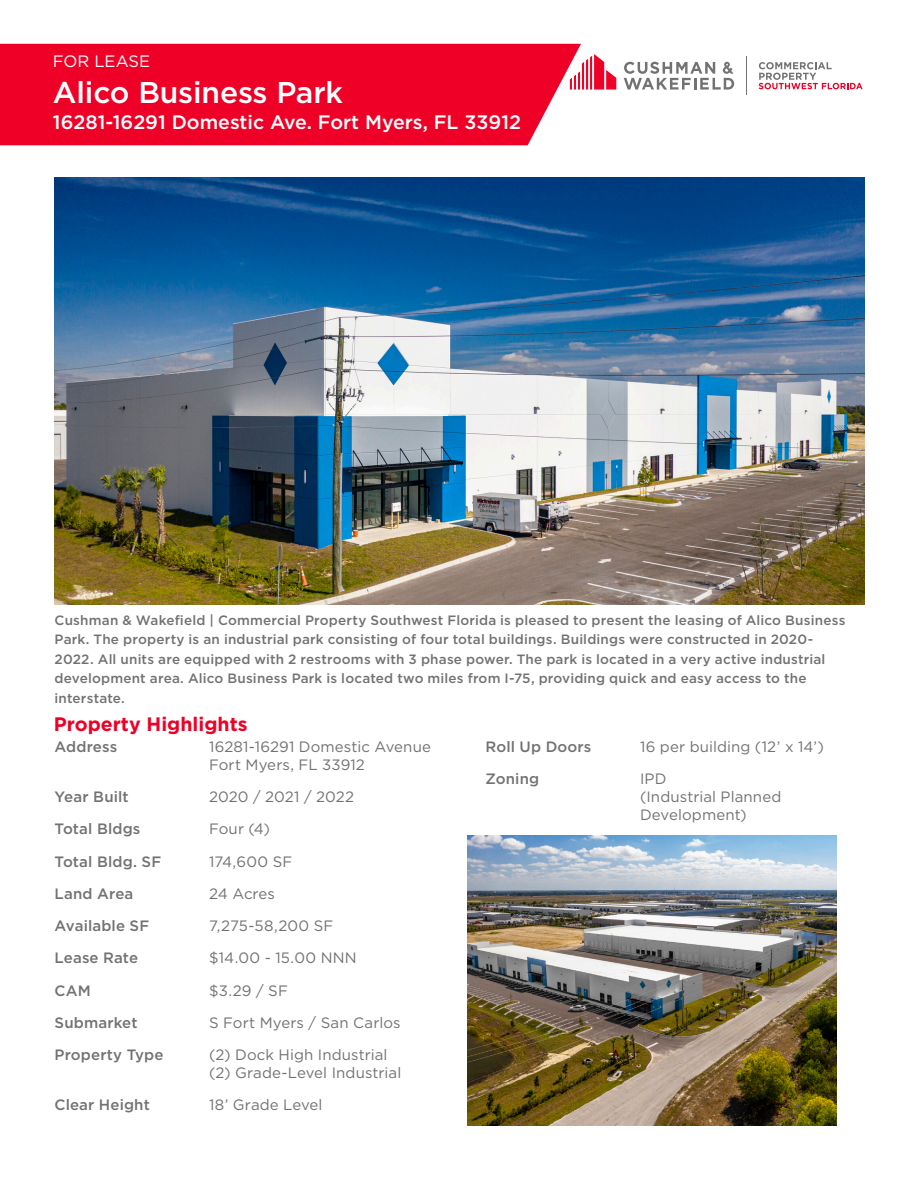
<style>
.page{position:relative;width:918px;height:1188px;background:#fff}
.page>*{position:absolute;margin:0;border:0;box-sizing:border-box;transform-origin:0 0}
.Property_Name___Address{font:500 30px "Gotham";letter-spacing:-.005em;color:#fff}
.Property_Name___Address-2{font:500 19.5px "Gotham";color:#fff}
.Section_Head_-_red{font:700 19.5px "Gotham";color:#ef0027}
.Banner_Callout_Text{font:16.5px "Gotham";color:#fff}
.Table_text_-_small{font:15px/18px "Gotham";letter-spacing:.01em;color:#717271}
.Table_text_-_small-2{font:500 15px "Gotham";letter-spacing:.01em;color:#717271}
.Table_text_-_small-3{font:500 13.5px/19.5px "Gotham";letter-spacing:.015em;color:#717271}
</style>
<div class="page">
<hr style="left:746px;top:56px;width:1px;height:39px;background:#717271">
<svg style="left:582px;top:54px;width:34px;height:36px"></svg>
<svg style="left:624px;top:62px;width:110px;height:28px"></svg>
<svg style="left:759px;top:62px;width:104px;height:27px"></svg>
<img style="left:55px;top:177px;width:810px;height:428px">
<div style="left:0;top:44px;width:581px;height:101px;background:#ef0027"></div>
<img style="left:468px;top:835px;width:369px;height:290px">
<p class="Banner_Callout_Text" style="left:53px;top:51px;width:99px">FOR LEASE</p>
<p class="Property_Name___Address" style="left:53px;top:73px;width:292px">Alico Business Park</p>
<p class="Property_Name___Address-2" style="left:53px;top:109px;width:470px">16281-16291 Domestic Ave. Fort Myers, FL 33912</p>
<p class="Table_text_-_small-3" style="left:55px;top:610px;width:792px">Cushman &amp; Wakefield | Commercial Property Southwest Florida is pleased to present the leasing of Alico Business Park. The property is an industrial park consisting of four total buildings. Buildings were constructed in 2020- 2022. All units are equipped with 2 restrooms with 3 phase power. The park is located in a very active industrial development area. Alico Business Park is located two miles from I-75, providing quick and easy access to the interstate.</p>
<p class="Section_Head_-_red" style="left:54px;top:711px;width:195px">Property Highlights</p>
<p class="Table_text_-_small-2" style="left:55px;top:737px;width:64px">Address</p>
<p class="Table_text_-_small" style="left:209px;top:737px;width:223px">16281-16291 Domestic Avenue</p>
<p class="Table_text_-_small" style="left:209px;top:755px;width:157px">Fort Myers, FL 33912</p>
<p class="Table_text_-_small-2" style="left:55px;top:787px;width:76px">Year Built</p>
<p class="Table_text_-_small" style="left:209px;top:788px;width:147px">2020 / 2021 / 2022</p>
<p class="Table_text_-_small-2" style="left:55px;top:819px;width:87px">Total Bldgs</p>
<p class="Table_text_-_small" style="left:209px;top:820px;width:62px">Four (4)</p>
<p class="Table_text_-_small-2" style="left:55px;top:852px;width:108px">Total Bldg. SF</p>
<p class="Table_text_-_small" style="left:209px;top:852px;width:85px">174,600 SF</p>
<p class="Table_text_-_small-2" style="left:55px;top:884px;width:80px">Land Area</p>
<p class="Table_text_-_small" style="left:209px;top:884px;width:67px">24 Acres</p>
<p class="Table_text_-_small-2" style="left:55px;top:916px;width:96px">Available SF</p>
<p class="Table_text_-_small" style="left:209px;top:917px;width:126px">7,275-58,200 SF</p>
<p class="Table_text_-_small-2" style="left:55px;top:948px;width:85px">Lease Rate</p>
<p class="Table_text_-_small" style="left:209px;top:949px;width:149px">$14.00 - 15.00 NNN</p>
<p class="Table_text_-_small-2" style="left:55px;top:981px;width:38px">CAM</p>
<p class="Table_text_-_small" style="left:209px;top:981px;width:80px">$3.29 / SF</p>
<p class="Table_text_-_small-2" style="left:55px;top:1013px;width:84px">Submarket</p>
<p class="Table_text_-_small" style="left:209px;top:1013px;width:193px">S Fort Myers / San Carlos</p>
<p class="Table_text_-_small-2" style="left:55px;top:1045px;width:110px">Property Type</p>
<p class="Table_text_-_small" style="left:209px;top:1046px;width:180px">(2) Dock High Industrial</p>
<p class="Table_text_-_small" style="left:209px;top:1064px;width:194px">(2) Grade-Level Industrial</p>
<p class="Table_text_-_small-2" style="left:55px;top:1095px;width:97px">Clear Height</p>
<p class="Table_text_-_small" style="left:209px;top:1096px;width:115px">18’ Grade Level</p>
<p class="Table_text_-_small-2" style="left:486px;top:737px;width:107px">Roll Up Doors</p>
<p class="Table_text_-_small" style="left:640px;top:737px;width:185px">16 per building (12’ x 14’)</p>
<p class="Table_text_-_small-2" style="left:486px;top:769px;width:55px">Zoning</p>
<p class="Table_text_-_small" style="left:640px;top:770px;width:28px">IPD</p>
<p class="Table_text_-_small" style="left:640px;top:788px;width:143px">(Industrial Planned<br>Development)</p>
</div>
